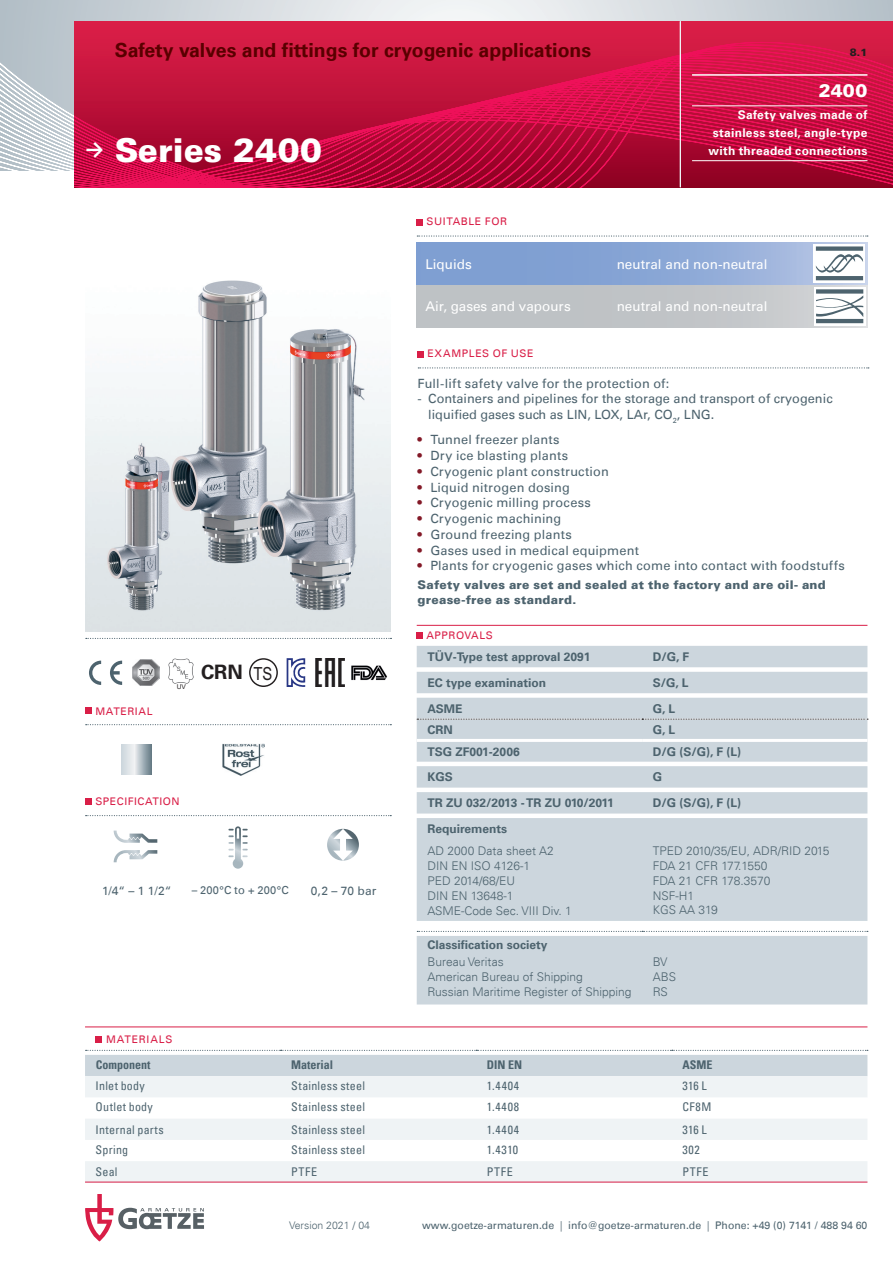
<style>
.page{position:relative;width:893px;height:1263px;background:#fff}
.page>*{position:absolute;margin:0;border:0;box-sizing:border-box;transform-origin:0 0}
.t1{font:900 33px "Univers";color:#fff}
.t2{font:700 19.8px "Univers";color:#231f20}
.t3{font:700 19.5px "Univers";color:#590000}
.t4{font:900 18px "Univers";color:#fff}
.t5{font:13.5px "Univers";color:#fff}
.t6{font:12.75px/15.8px "Univers";letter-spacing:.015em;color:#4d636e}
.t7{font:300 12px/15px "Univers";color:#4d636e}
.t8{font:700 12px "Univers";color:#4d636e}
.t9{font:condensed 12px "Univers";letter-spacing:.03em;color:#4d636e}
.t10{font:900 12px/14.4px "Univers";letter-spacing:.02em;color:#4d636e}
.t11{font:700 12px/18px "Univers";letter-spacing:.025em;color:#fff;text-align:right}
.t12{font:700 condensed 12px "Univers";color:#4d636e}
.t13{font:12px "Univers";color:#4d636e}
.t14{font:11.1px "Univers";letter-spacing:.025em;color:#4d636e}
.t15{font:10.5px "Univers";color:#4d636e}
.t16{font:10.5px "Univers";letter-spacing:.05em;color:#d91e47}
.t17{font:300 10.5px "Univers";color:#4d636e}
.t18{font:10.5px "Univers";letter-spacing:.08em;color:#d91e47}
.t19{font:900 10.5px "Univers";color:#231f20}
.t20{font:6.6px "Arial";color:#231f20}
.s1{font-family:"Arial Narrow";font-weight:400;font-size:18.15px}
.s2{font-size:11.25px}
.s3{color:#831927}
.s4{font-weight:300}
</style>
<div class="page">
<svg style="left:74px;top:0;width:819px;height:21px;background:#d7dde1"></svg>
<svg style="left:0;top:0;width:74px;height:170px;background:#c4cdd4"></svg>
<svg style="left:74px;top:21px;width:819px;height:166px;background:#c4103e"></svg>
<div style="left:417px;top:285px;width:451px;height:43px;background:linear-gradient(to bottom,#c1c4c7,#c3c6c9)"></div>
<svg style="left:417px;top:242px;width:451px;height:43px;background:#8ba7d6"></svg>
<svg style="left:417px;top:235px;width:451px;height:2px"></svg>
<svg style="left:86px;top:724px;width:305px;height:1px"></svg>
<svg style="left:86px;top:815px;width:305px;height:1px"></svg>
<svg style="left:86px;top:638px;width:305px;height:1px"></svg>
<svg style="left:85px;top:1194px;width:119px;height:47px"></svg>
<img style="left:352px;top:665px;width:35px;height:16px">
<svg style="left:121px;top:744px;width:30px;height:31px"></svg>
<img style="left:222px;top:743px;width:43px;height:32px">
<div style="left:814px;top:287px;width:51px;height:38px;background:linear-gradient(to right,#dadfe1,#dadfe1)"></div>
<svg style="left:816px;top:289px;width:47px;height:34px"></svg>
<svg style="left:813px;top:244px;width:52px;height:39px"></svg>
<svg style="left:816px;top:246px;width:47px;height:34px"></svg>
<svg style="left:110px;top:661px;width:12px;height:24px"></svg>
<svg style="left:89px;top:661px;width:12px;height:24px"></svg>
<img style="left:133px;top:659px;width:26px;height:27px">
<svg style="left:287px;top:658px;width:18px;height:29px"></svg>
<img style="left:315px;top:658px;width:30px;height:29px">
<img style="left:168px;top:658px;width:26px;height:26px">
<svg style="left:228px;top:826px;width:20px;height:43px"></svg>
<svg style="left:114px;top:830px;width:43px;height:32px"></svg>
<svg style="left:327px;top:829px;width:32px;height:32px"></svg>
<img style="left:85px;top:280px;width:306px;height:351px">
<div style="left:249px;top:658px;width:29px;height:29px;border:1px solid #231f20;border-radius:50%"></div>
<hr style="left:680px;top:21px;width:1px;height:166px;background:#eff3f5">
<hr style="left:692px;top:74px;width:175px;height:2px;background:#fff">
<hr style="left:692px;top:105px;width:175px;height:1px;background:#fff">
<hr style="left:692px;top:160px;width:175px;height:1px;background:#fff">
<hr style="left:85px;top:1026px;width:782px;height:1px;background:#d91e47">
<svg style="left:96px;top:1037px;width:6px;height:6px"></svg>
<svg style="left:85px;top:1076px;width:782px;height:106px;fill:#eff3f5"></svg>
<svg style="left:85px;top:1050px;width:783px;height:26px"></svg>
<hr style="left:85px;top:1182px;width:782px;height:1px;background:#d91e47">
<hr style="left:417px;top:625px;width:450px;height:1px;background:#d91e47">
<svg style="left:417px;top:632px;width:6px;height:6px"></svg>
<svg style="left:417px;top:646px;width:450px;height:275px;background:#d0d9df"></svg>
<svg style="left:417px;top:719px;width:451px;height:1px"></svg>
<hr style="left:417px;top:739px;width:225px;height:3px;background:#fff">
<hr style="left:642px;top:739px;width:225px;height:3px;background:#fff">
<svg style="left:417px;top:931px;width:451px;height:73px;background:#ced7de"></svg>
<svg style="left:418px;top:351px;width:6px;height:6px"></svg>
<svg style="left:417px;top:219px;width:6px;height:6px"></svg>
<svg style="left:85px;top:708px;width:6px;height:6px"></svg>
<svg style="left:85px;top:798px;width:6px;height:6px"></svg>
<svg style="left:418px;top:367px;width:451px;height:1px"></svg>
<h3 class="t3" style="left:115px;top:38px;width:478px">Safety valves and fittings for cryogenic applications</h3>
<h1 class="t1" style="left:85px;top:129px;width:238px"><sup>→</sup> Series 2400</h1>
<p class="t16" style="left:427px;top:215px;width:82px">SUITABLE FOR</p>
<p class="t5" style="left:425px;top:256px;width:48px">Liquids</p>
<p class="t5" style="left:425px;top:298px;width:147px">Air, gases and vapours</p>
<p class="t16" style="left:427px;top:347px;width:108px">EXAMPLES OF USE</p>
<p class="t19" style="left:850px;top:46px;width:19px">8.1</p>
<h3 class="t4" style="left:819px;top:79px;width:50px">2400</h3>
<p class="t11" style="left:708px;top:106px;width:160px">Safety valves made of stainless steel, angle-type with threaded connections</p>
<p class="t5" style="left:617px;top:256px;width:152px">neutral and non-neutral</p>
<p class="t5" style="left:617px;top:298px;width:152px">neutral and non-neutral</p>
<p class="t16" style="left:95px;top:705px;width:59px">MATERIAL</p>
<p class="t20" style="left:177px;top:682px;width:11px">UV</p>
<h2 class="t2" style="left:201px;top:660px;width:73px">CRN <span class="s1">TS</span></h2>
<p class="t16" style="left:95px;top:795px;width:86px">SPECIFICATION</p>
<p class="t13" style="left:102px;top:883px;width:71px">1/4“ – 1 1/2“</p>
<p class="t14" style="left:192px;top:884px;width:99px">– 200°C <span class="s2">to</span> + 200°C</p>
<p class="t13" style="left:311px;top:883px;width:67px">0,2 – 70 bar</p>
<p class="t6" style="left:418px;top:375px;width:253px">Full-lift safety valve for the protection of:</p>
<p class="t6" style="left:428px;top:391px;width:406px;text-indent:-11px">- Containers and pipelines for the storage and transport of cryogenic liquified gases such as LIN, LOX, LAr, CO<sub>2</sub>, LNG.</p>
<p class="t6" style="left:418px;top:432px;width:143px"><span class="s3">•</span> Tunnel freezer plants</p>
<p class="t6" style="left:418px;top:448px;width:152px"><span class="s3">•</span> Dry ice blasting plants</p>
<p class="t6" style="left:418px;top:464px;width:193px"><span class="s3">•</span> Cryogenic plant construction</p>
<p class="t6" style="left:418px;top:479px;width:154px"><span class="s3">•</span> Liquid nitrogen dosing</p>
<p class="t6" style="left:418px;top:495px;width:175px"><span class="s3">•</span> Cryogenic milling process</p>
<p class="t6" style="left:418px;top:511px;width:145px"><span class="s3">•</span> Cryogenic machining</p>
<p class="t6" style="left:418px;top:527px;width:156px"><span class="s3">•</span> Ground freezing plants</p>
<p class="t6" style="left:418px;top:542px;width:223px"><span class="s3">•</span> Gases used in medical equipment</p>
<p class="t6" style="left:418px;top:558px;width:429px"><span class="s3">•</span> Plants for cryogenic gases which come into contact with foodstuffs</p>
<p class="t10" style="left:418px;top:577px;width:410px">Safety valves are set and sealed at the factory and are oil- and grease-free as standard.</p>
<p class="t16" style="left:427px;top:629px;width:68px">APPROVALS</p>
<p class="t8" style="left:427px;top:650px;width:164px">TÜV-Type test approval 2091</p>
<p class="t8" style="left:653px;top:650px;width:38px">D/G, F</p>
<p class="t8" style="left:427px;top:676px;width:120px">EC type examination</p>
<p class="t8" style="left:653px;top:676px;width:37px">S/G, L</p>
<p class="t8" style="left:427px;top:701px;width:37px">ASME</p>
<p class="t8" style="left:653px;top:701px;width:24px">G, L</p>
<p class="t8" style="left:427px;top:723px;width:27px">CRN</p>
<p class="t8" style="left:653px;top:723px;width:24px">G, L</p>
<p class="t8" style="left:427px;top:745px;width:94px">TSG ZF001-2006</p>
<p class="t8" style="left:653px;top:745px;width:90px">D/G (S/G), F (L)</p>
<p class="t8" style="left:427px;top:770px;width:27px">KGS</p>
<p class="t8" style="left:653px;top:770px;width:11px">G</p>
<p class="t8" style="left:427px;top:796px;width:188px">TR ZU 032/2013 - TR ZU 010/2011</p>
<p class="t8" style="left:653px;top:796px;width:90px">D/G (S/G), F (L)</p>
<p class="t8" style="left:427px;top:822px;width:81px">Requirements</p>
<p class="t7" style="left:427px;top:843px;width:146px">AD 2000 Data sheet A2<br>DIN EN ISO 4126-1<br>PED 2014/68/EU<br>DIN EN 13648-1<br>ASME-Code Sec. VIII Div. 1</p>
<p class="t7" style="left:653px;top:843px;width:178px">TPED 2010/35/EU, ADR/RID 2015<br>FDA 21 CFR 177.1550<br>FDA 21 CFR 178.3570<br>NSF-H1<br>KGS AA 319</p>
<p class="t8" style="left:427px;top:937px;width:122px">Classification society</p>
<p class="t7" style="left:427px;top:954px;width:206px">Bureau Veritas<br>American Bureau of Shipping<br>Russian Maritime Register of Shipping</p>
<p class="t7" style="left:653px;top:954px;width:25px">BV<br>ABS<br>RS</p>
<p class="t18" style="left:106px;top:1033px;width:68px">MATERIALS</p>
<p class="t12" style="left:96px;top:1057px;width:56px">Component</p>
<p class="t12" style="left:291px;top:1057px;width:43px">Material</p>
<p class="t12" style="left:487px;top:1057px;width:37px">DIN EN</p>
<p class="t12" style="left:682px;top:1057px;width:31px">ASME</p>
<p class="t9" style="left:96px;top:1078px;width:51px">Inlet body</p>
<p class="t9" style="left:291px;top:1078px;width:75px">Stainless steel</p>
<p class="t9" style="left:487px;top:1078px;width:34px">1.4404</p>
<p class="t9" style="left:682px;top:1078px;width:26px">316 L</p>
<p class="t9" style="left:96px;top:1099px;width:59px">Outlet body</p>
<p class="t9" style="left:291px;top:1099px;width:75px">Stainless steel</p>
<p class="t9" style="left:487px;top:1099px;width:34px">1.4408</p>
<p class="t9" style="left:682px;top:1099px;width:30px">CF8M</p>
<p class="t9" style="left:96px;top:1122px;width:70px">Internal parts</p>
<p class="t9" style="left:291px;top:1122px;width:75px">Stainless steel</p>
<p class="t9" style="left:487px;top:1122px;width:34px">1.4404</p>
<p class="t9" style="left:682px;top:1122px;width:26px">316 L</p>
<p class="t9" style="left:96px;top:1142px;width:34px">Spring</p>
<p class="t9" style="left:291px;top:1142px;width:75px">Stainless steel</p>
<p class="t9" style="left:487px;top:1142px;width:33px">1.4310</p>
<p class="t9" style="left:682px;top:1142px;width:19px">302</p>
<p class="t9" style="left:96px;top:1164px;width:23px">Seal</p>
<p class="t9" style="left:291px;top:1164px;width:27px">PTFE</p>
<p class="t9" style="left:487px;top:1164px;width:27px">PTFE</p>
<p class="t9" style="left:682px;top:1164px;width:27px">PTFE</p>
<p class="t17" style="left:289px;top:1219px;width:82px">Version 2021 / 04</p>
<p class="t15" style="left:422px;top:1219px;width:447px">www.goetze-armaturen.de <span class="s4">|</span> info@goetze-armaturen.de <span class="s4">|</span> Phone: +49 (0) 7141 / 488 94 60</p>
</div>
